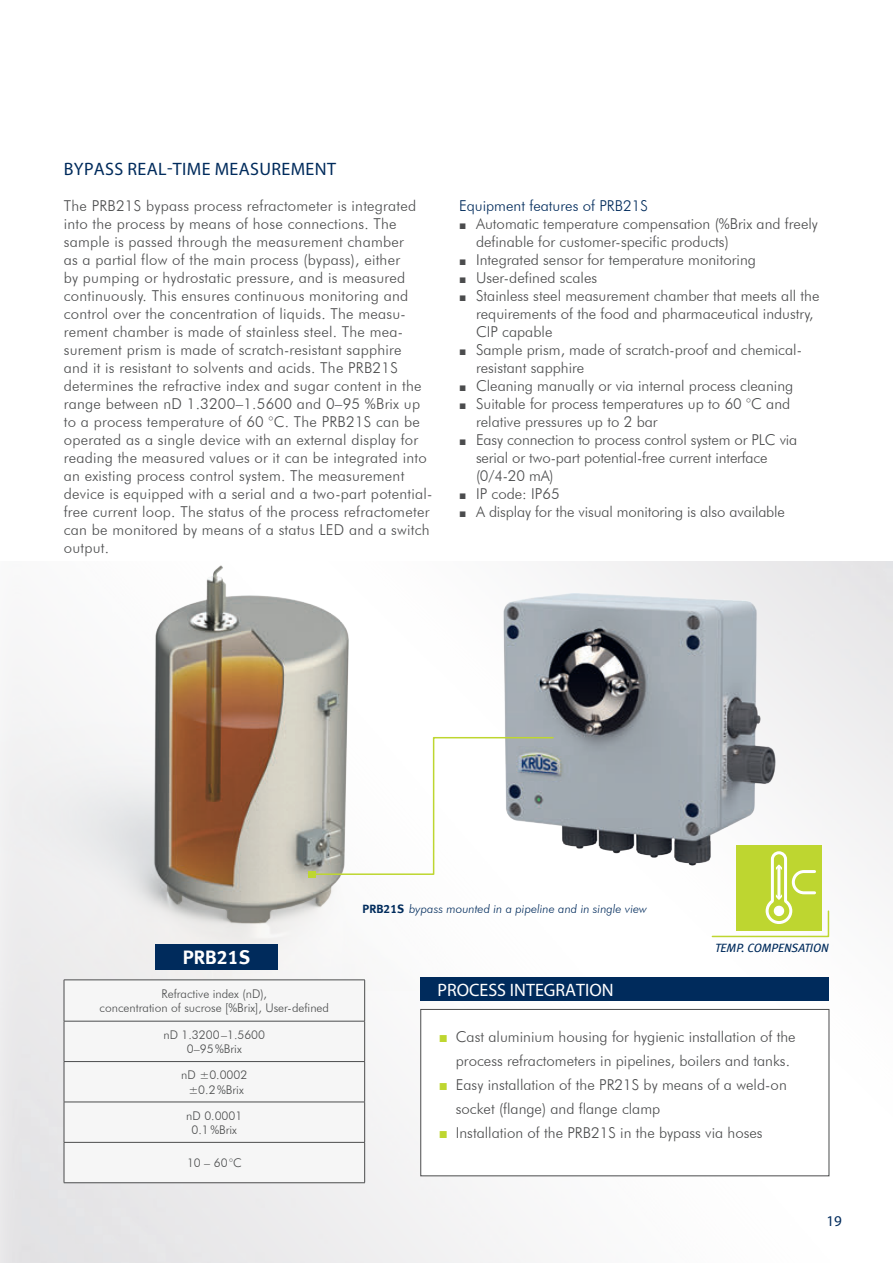
<style>
.page{position:relative;width:893px;height:1263px;background:#fff}
.page>*{position:absolute;margin:0;border:0;box-sizing:border-box;transform-origin:0 0}
.t1{font:19.5px "Meta Bold LF";color:#fff}
.t2{font:18px "Myriad Pro";letter-spacing:.02em;color:#002b5c}
.t3{font:18px "Myriad Pro";color:#fff}
.t4{font:300 15px/18px "Futura BT";letter-spacing:.015em;color:#4b4c4d}
.t5{font:300 15px/18px "Futura BT";letter-spacing:-.01em;color:#4b4c4d}
.t6{font:300 15px "Futura BT";color:#002b5c}
.t7{font:15px "Myriad Pro";color:#002b5c}
.t8{font:300 12px/14.4px "Futura BT";color:#4b4c4d;text-align:center}
.t9{font:italic 300 12px "Futura BT";color:#002b5c}
.t10{font:italic 12px "Meta Book LF";color:#002b5c}
.s1{font-family:"Arial";font-weight:400;font-size:12px}
.s2{font-family:"Meta Bold LF";font-weight:400;font-style:normal}
.s3{font-family:"Arial";font-weight:400;color:#bed630}
</style>
<div class="page">
<img style="left:0;top:990px;width:830px;height:273px">
<img style="left:568px;top:561px;width:325px;height:376px">
<img style="left:0;top:565px;width:568px;height:425px">
<div style="left:309px;top:871px;width:7px;height:6px;background:#bed630"></div>
<svg style="left:311px;top:736px;width:243px;height:140px"></svg>
<div style="left:420px;top:977px;width:409px;height:24px;background:#002b5c"></div>
<div style="left:420px;top:1009px;width:409px;height:167px;background:#fff;border:1px solid #4b4c4d"></div>
<div style="left:736px;top:845px;width:85px;height:85px;background:#bed630"></div>
<svg style="left:712px;top:850px;width:117px;height:88px"></svg>
<div style="left:65px;top:980px;width:299px;height:202px;background:#f6f6f6"></div>
<hr style="left:64px;top:979px;width:301px;height:1px;background:#4b4c4d">
<hr style="left:64px;top:980px;width:1px;height:41px;background:#4b4c4d">
<hr style="left:364px;top:980px;width:1px;height:41px;background:#4b4c4d">
<hr style="left:64px;top:1021px;width:301px;height:1px;background:#4b4c4d">
<hr style="left:64px;top:1021px;width:1px;height:40px;background:#4b4c4d">
<hr style="left:364px;top:1021px;width:1px;height:40px;background:#4b4c4d">
<hr style="left:64px;top:1061px;width:301px;height:1px;background:#4b4c4d">
<hr style="left:64px;top:1062px;width:1px;height:40px;background:#4b4c4d">
<hr style="left:364px;top:1062px;width:1px;height:40px;background:#4b4c4d">
<hr style="left:64px;top:1102px;width:301px;height:1px;background:#4b4c4d">
<hr style="left:64px;top:1102px;width:1px;height:40px;background:#4b4c4d">
<hr style="left:364px;top:1102px;width:1px;height:40px;background:#4b4c4d">
<hr style="left:64px;top:1142px;width:301px;height:1px;background:#4b4c4d">
<hr style="left:64px;top:1142px;width:1px;height:40px;background:#4b4c4d">
<hr style="left:364px;top:1142px;width:1px;height:40px;background:#4b4c4d">
<hr style="left:64px;top:1182px;width:301px;height:1px;background:#4b4c4d">
<div style="left:155px;top:945px;width:123px;height:25px;background:#002b5c"></div>
<p class="t2" style="left:64px;top:158px;width:274px">BYPASS REAL-TIME MEASUREMENT</p>
<p class="t4" style="left:64px;top:197px;width:370px">The PRB21S bypass process refractometer is integrated into the process by means of hose connections. The sample is passed through the measurement chamber<br>as a partial flow of the main process (bypass), either<br>by pumping or hydrostatic pressure, and is measured continuously. This ensures continuous monitoring and control over the concentration of liquids. The measu&shy;rement chamber is made of stainless steel. The mea&shy;surement prism is made of scratch-resistant sapphire<br>and it is resistant to solvents and acids. The PRB21S determines the refractive index and sugar content in the range between nD 1.3200–1.5600 and 0–95 %Brix up to a process temperature of 60 °C. The PRB21S can be operated as a single device with an external display for reading the measured values or it can be integrated into an existing process control system. The measurement device is equipped with a serial and a two-part potential&shy;free current loop. The status of the process refractometer can be monitored by means of a status LED and a switch output.</p>
<p class="t6" style="left:459px;top:197px;width:190px">Equipment features of PRB21S</p>
<p class="t4" style="left:476px;top:215px;width:343px;text-indent:-17px"><span class="s1">■</span> Automatic temperature compensation (%Brix and freely definable for customer-specific products)</p>
<p class="t4" style="left:459px;top:251px;width:298px"><span class="s1">■</span> Integrated sensor for temperature monitoring</p>
<p class="t4" style="left:459px;top:269px;width:140px"><span class="s1">■</span> User-defined scales</p>
<p class="t4" style="left:476px;top:287px;width:345px;text-indent:-17px"><span class="s1">■</span> Stainless steel measurement chamber that meets all the requirements of the food and pharmaceutical industry,<br>CIP capable</p>
<p class="t4" style="left:476px;top:341px;width:327px;text-indent:-17px"><span class="s1">■</span> Sample prism, made of scratch-proof and chemical&shy;resistant sapphire</p>
<p class="t4" style="left:459px;top:377px;width:336px"><span class="s1">■</span> Cleaning manually or via internal process cleaning</p>
<p class="t4" style="left:476px;top:395px;width:316px;text-indent:-17px"><span class="s1">■</span> Suitable for process temperatures up to 60 °C and relative pressures up to 2 bar</p>
<p class="t5" style="left:476px;top:431px;width:323px;text-indent:-17px"><span class="s1">■</span> Easy connection to process control system or PLC via serial or two-part potential-free current interface (0/4-20 mA)</p>
<p class="t4" style="left:459px;top:485px;width:102px"><span class="s1">■</span> IP code: IP65</p>
<p class="t5" style="left:459px;top:503px;width:327px"><span class="s1">■</span> A display for the visual monitoring is also available</p>
<h1 class="t1" style="left:183px;top:945px;width:69px">PRB21S</h1>
<p class="t8" style="left:100px;top:986px;width:231px">Refractive index (nD),<br>concentration of sucrose [%Brix], User-defined</p>
<p class="t8" style="left:164px;top:1027px;width:103px">nD 1.3200–1.5600<br>0–95%Brix</p>
<p class="t8" style="left:181px;top:1068px;width:68px">nD ±0.0002 ±0.2%Brix</p>
<p class="t8" style="left:186px;top:1108px;width:58px">nD 0.0001<br>0.1%Brix</p>
<p class="t8" style="left:187px;top:1156px;width:56px">10 – 60°C</p>
<p class="t9" style="left:363px;top:901px;width:286px"><span class="s2">PRB21S</span> bypass mounted in a pipeline and in single view</p>
<p class="t10" style="left:715px;top:941px;width:115px">TEMP. COMPENSATION</p>
<p class="t3" style="left:437px;top:979px;width:178px">PROCESS INTEGRATION</p>
<p class="t4" style="left:456px;top:1024px;width:341px;line-height:24px;text-indent:-17px"><span class="s3">■</span> Cast aluminium housing for hygienic installation of the process refractometers in pipelines, boilers and tanks.</p>
<p class="t4" style="left:456px;top:1072px;width:332px;line-height:24px;text-indent:-17px"><span class="s3">■</span> Easy installation of the PR21S by means of a weld-on socket (flange) and flange clamp</p>
<p class="t4" style="left:439px;top:1123px;width:325px"><span class="s3">■</span> Installation of the PRB21S in the bypass via hoses</p>
<p class="t7" style="left:827px;top:1212px;width:17px">19</p>
</div>
